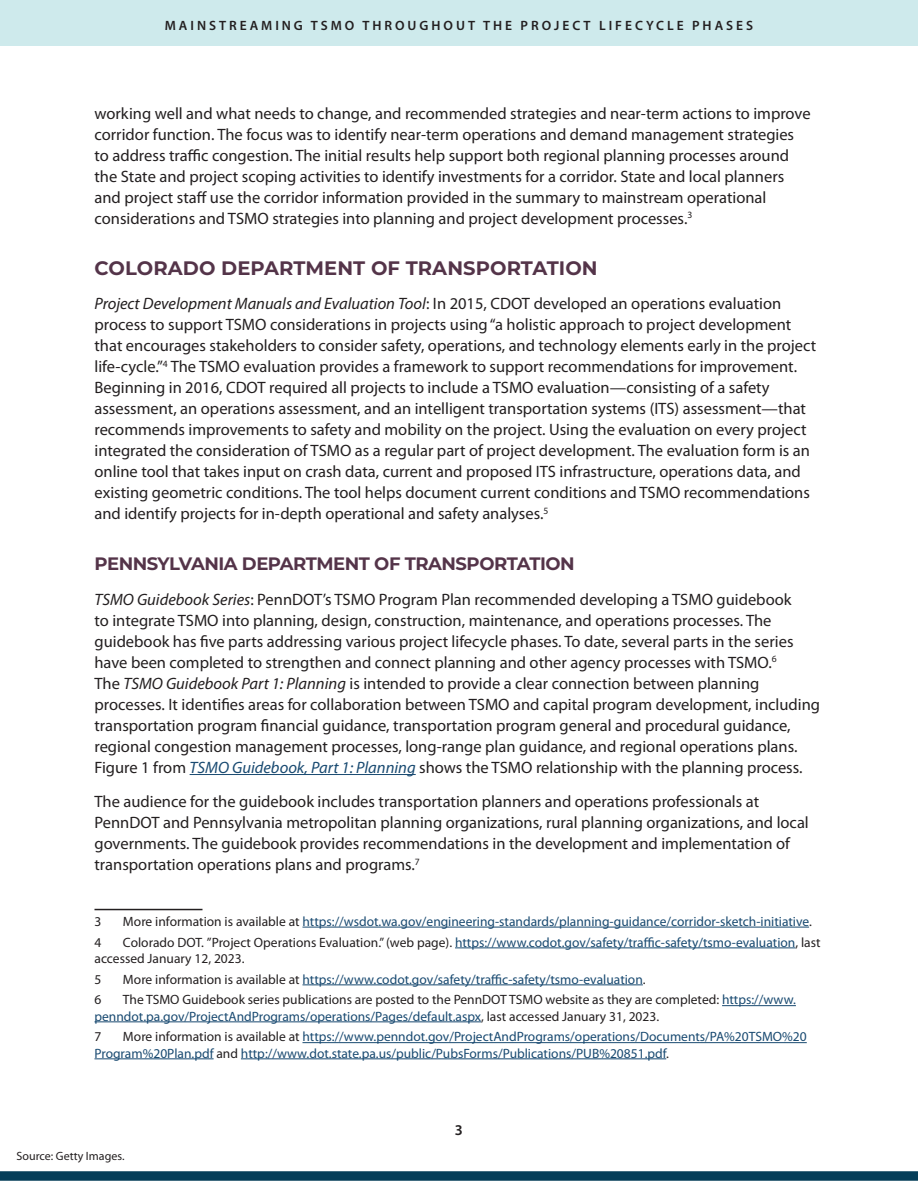
<style>
.page{position:relative;width:918px;height:1188px;background:#fff}
.page>*{position:absolute;margin:0;border:0;box-sizing:border-box;transform-origin:0 0}
.t1{font:700 19.5px "Montserrat";letter-spacing:.005em;color:#543449}
.t2{font:700 18px "Montserrat";letter-spacing:-.025em;color:#543449}
.Body{font:16.5px/21px "Myriad Pro";color:#231f20}
.t3{font:600 15px "Myriad Pro";color:#231f20}
.Footnote{font:13.5px/16.2px "Myriad Pro";color:#194a71}
.Footnote-2{font:13.5px/16.2px "Myriad Pro";color:#231f20}
.t4{font:600 13.5px "Myriad Pro";letter-spacing:.22em;color:#231f20}
.Source{font:12px "Myriad Pro";color:#231f20}
.s1{font-style:italic}
.s2{font-style:italic;color:#194a71}
.s3{color:#231f20}
.s4{color:#194a71}
</style>
<div class="page">
<div style="left:0;top:0;width:918px;height:46px;background:#ceeaec"></div>
<div style="left:0;top:1172px;width:918px;height:8px;background:#053e59"></div>
<hr style="left:190px;top:774px;width:226px;height:1px;background:#194a71">
<hr style="left:94px;top:909px;width:108px;height:1px;background:#231f20">
<hr style="left:302px;top:927px;width:507px;height:1px;background:#194a71">
<hr style="left:455px;top:948px;width:340px;height:1px;background:#194a71">
<hr style="left:302px;top:985px;width:341px;height:1px;background:#194a71">
<hr style="left:722px;top:1005px;width:74px;height:1px;background:#194a71">
<hr style="left:95px;top:1022px;width:386px;height:1px;background:#194a71">
<hr style="left:302px;top:1042px;width:505px;height:1px;background:#194a71">
<hr style="left:95px;top:1059px;width:119px;height:1px;background:#194a71">
<hr style="left:241px;top:1059px;width:425px;height:1px;background:#194a71">
<p class="t4" style="left:165px;top:17px;width:590px">MAINSTREAMING TSMO THROUGHOUT THE PROJECT LIFECYCLE PHASES</p>
<p class="Body" style="left:94px;top:103px;width:718px">working well and what needs to change, and recommended strategies and near-term actions to improve corridor function. The focus was to identify near-term operations and demand management strategies to address traffic congestion. The initial results help support both regional planning processes around the State and project scoping activities to identify investments for a corridor. State and local planners and project staff use the corridor information provided in the summary to mainstream operational considerations and TSMO strategies into planning and project development processes.<sup>3</sup></p>
<h2 class="t1" style="left:94px;top:254px;width:505px">COLORADO DEPARTMENT OF TRANSPORTATION</h2>
<p class="Body" style="left:94px;top:293px;width:723px"><span class="s1">Project Development Manuals and Evaluation Tool</span>: In 2015, CDOT developed an operations evaluation process to support TSMO considerations in projects using “a holistic approach to project development that encourages stakeholders to consider safety, operations, and technology elements early in the project life-cycle.”<sup>4</sup> The TSMO evaluation provides a framework to support recommendations for improvement.<br>Beginning in 2016, CDOT required all projects to include a TSMO evaluation—consisting of a safety assessment, an operations assessment, and an intelligent transportation systems (ITS) assessment—that recommends improvements to safety and mobility on the project. Using the evaluation on every project integrated the consideration of TSMO as a regular part of project development. The evaluation form is an online tool that takes input on crash data, current and proposed ITS infrastructure, operations data, and existing geometric conditions. The tool helps document current conditions and TSMO recommendations and identify projects for in-depth operational and safety analyses.<sup>5</sup></p>
<h3 class="t2" style="left:94px;top:551px;width:482px">PENNSYLVANIA DEPARTMENT OF TRANSPORTATION</h3>
<p class="Body" style="left:94px;top:589px;width:727px"><span class="s1">TSMO Guidebook Series</span>: PennDOT’s TSMO Program Plan recommended developing a TSMO guidebook<br>to integrate TSMO into planning, design, construction, maintenance, and operations processes. The guidebook has five parts addressing various project lifecycle phases. To date, several parts in the series have been completed to strengthen and connect planning and other agency processes with TSMO.<sup>6<br></sup>The <span class="s1">TSMO Guidebook Part 1: Planning</span> is intended to provide a clear connection between planning processes. It identifies areas for collaboration between TSMO and capital program development, including transportation program financial guidance, transportation program general and procedural guidance, regional congestion management processes, long-range plan guidance, and regional operations plans.<br>Figure 1 from <span class="s2">TSMO Guidebook, Part 1: Planning</span> shows the TSMO relationship with the planning process.</p>
<p class="Body" style="left:95px;top:791px;width:716px">The audience for the guidebook includes transportation planners and operations professionals at PennDOT and Pennsylvania metropolitan planning organizations, rural planning organizations, and local governments. The guidebook provides recommendations in the development and implementation of transportation operations plans and programs.<sup>7</sup></p>
<p class="Footnote-2" style="left:94px;top:913px;width:8px">3</p>
<p class="Footnote" style="left:123px;top:913px;width:690px"><span class="s3">More information is available at</span> https://wsdot.wa.gov/engineering-standards/planning-guidance/corridor-sketch-initiative<span class="s3">.</span></p>
<p class="Footnote-2" style="left:95px;top:934px;width:8px">4</p>
<p class="Footnote-2" style="left:95px;top:934px;width:728px;text-indent:28px">Colorado DOT. ”Project Operations Evaluation.” (web page). <span class="s4">https://www.codot.gov/safety/traffic-safety/tsmo-evaluation</span>, last accessed January 12, 2023.</p>
<p class="Footnote-2" style="left:95px;top:971px;width:8px">5</p>
<p class="Footnote" style="left:123px;top:971px;width:524px"><span class="s3">More information is available at</span> https://www.codot.gov/safety/traffic-safety/tsmo-evaluation<span class="s3">.</span></p>
<p class="Footnote-2" style="left:95px;top:991px;width:8px">6</p>
<p class="Footnote-2" style="left:95px;top:991px;width:703px;text-indent:28px">The TSMO Guidebook series publications are posted to the PennDOT TSMO website as they are completed: <span class="s4">https://www. penndot.pa.gov/ProjectAndPrograms/operations/Pages/default.aspx</span>, last accessed January 31, 2023.</p>
<p class="Footnote-2" style="left:95px;top:1028px;width:8px">7</p>
<p class="Footnote" style="left:95px;top:1028px;width:714px;text-indent:28px"><span class="s3">More information is available at</span> https://www.penndot.gov/ProjectAndPrograms/operations/Documents/PA%20TSMO%20<br>Program%20Plan.pdf <span class="s3">and</span> http://www.dot.state.pa.us/public/PubsForms/Publications/PUB%20851.pdf<span class="s3">.</span></p>
<p class="Source" style="left:17px;top:1148px;width:110px">Source: Getty Images.</p>
<p class="t3" style="left:455px;top:1120px;width:10px">3</p>
</div>
